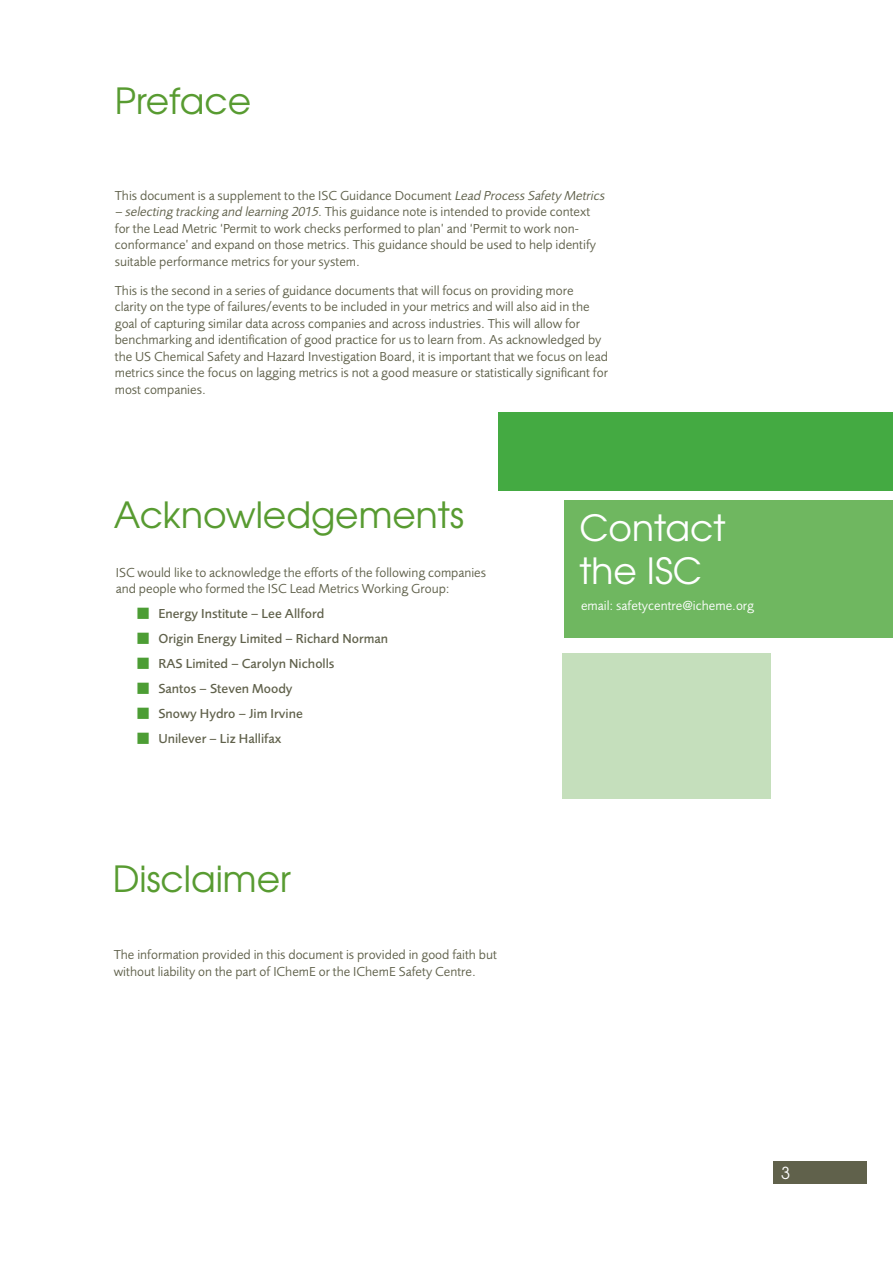
<style>
.page{position:relative;width:893px;height:1263px;background:#fff}
.page>*{position:absolute;margin:0;border:0;box-sizing:border-box;transform-origin:0 0}
.t1{font:36px "Te X Gyre Adventor";color:#589b31}
.t2{font:36px/43.2px "Te X Gyre Adventor";color:#fff}
.t3{font:16.5px "Te X Gyre Adventor";color:#fff}
.t4{font:13.5px/16.5px "Foundry Sans";color:#60614b}
.t5{font:500 13.5px "Foundry Sans";color:#60614b}
.t6{font:13.5px "Foundry Sans";color:#fff}
.s1{font-style:italic}
.s2{color:#4c9d34}
</style>
<div class="page">
<div style="left:773px;top:1161px;width:94px;height:23px;background:#60614b"></div>
<div style="left:499px;top:412px;width:394px;height:79px;background:#44aa42"></div>
<div style="left:564px;top:500px;width:329px;height:138px;background:#6fb760"></div>
<div style="left:562px;top:654px;width:209px;height:145px;background:#c5dfbc"></div>
<h1 class="t1" style="left:115px;top:72px;width:138px">Preface</h1>
<p class="t4" style="left:115px;top:187px;width:494px">This document is a supplement to the ISC Guidance Document <span class="s1">Lead Process Safety Metrics</span></p>
<p class="t4" style="left:115px;top:204px;width:483px"><span class="s1">– selecting tracking and learning 2015</span>. This guidance note is intended to provide context for the Lead Metric ‘Permit to work checks performed to plan’ and ‘Permit to work non&shy;conformance’ and expand on those metrics. This guidance should be used to help identify suitable performance metrics for your system.</p>
<p class="t4" style="left:115px;top:282px;width:495px">This is the second in a series of guidance documents that will focus on providing more clarity on the type of failures/events to be included in your metrics and will also aid in the goal of capturing similar data across companies and across industries. This will allow for benchmarking and identification of good practice for us to learn from. As acknowledged by the US Chemical Safety and Hazard Investigation Board, it is important that we focus on lead metrics since the focus on lagging metrics is not a good measure or statistically significant for most companies.</p>
<h1 class="t1" style="left:114px;top:486px;width:352px">Acknowledgements</h1>
<p class="t4" style="left:116px;top:564px;width:372px">ISC would like to acknowledge the efforts of the following companies and people who formed the ISC Lead Metrics Working Group:</p>
<p class="t5" style="left:137px;top:606px;width:189px"><span class="s2">■</span> Energy Institute – Lee Allford</p>
<p class="t5" style="left:137px;top:631px;width:252px"><span class="s2">■</span> Origin Energy Limited – Richard Norman</p>
<p class="t5" style="left:137px;top:656px;width:199px"><span class="s2">■</span> RAS Limited – Carolyn Nicholls</p>
<p class="t5" style="left:137px;top:681px;width:157px"><span class="s2">■</span> Santos – Steven Moody</p>
<p class="t5" style="left:137px;top:706px;width:167px"><span class="s2">■</span> Snowy Hydro – Jim Irvine</p>
<p class="t5" style="left:137px;top:731px;width:146px"><span class="s2">■</span> Unilever – Liz Hallifax</p>
<h1 class="t1" style="left:113px;top:851px;width:180px">Disclaimer</h1>
<p class="t4" style="left:114px;top:947px;width:385px">The information provided in this document is provided in good faith but without liability on the part of IChemE or the IChemE Safety Centre.</p>
<h1 class="t2" style="left:579px;top:504px;width:148px">Contact the ISC</h1>
<p class="t6" style="left:581px;top:598px;width:175px">email: safetycentre@icheme.org</p>
<p class="t3" style="left:781px;top:1160px;width:11px">3</p>
</div>
